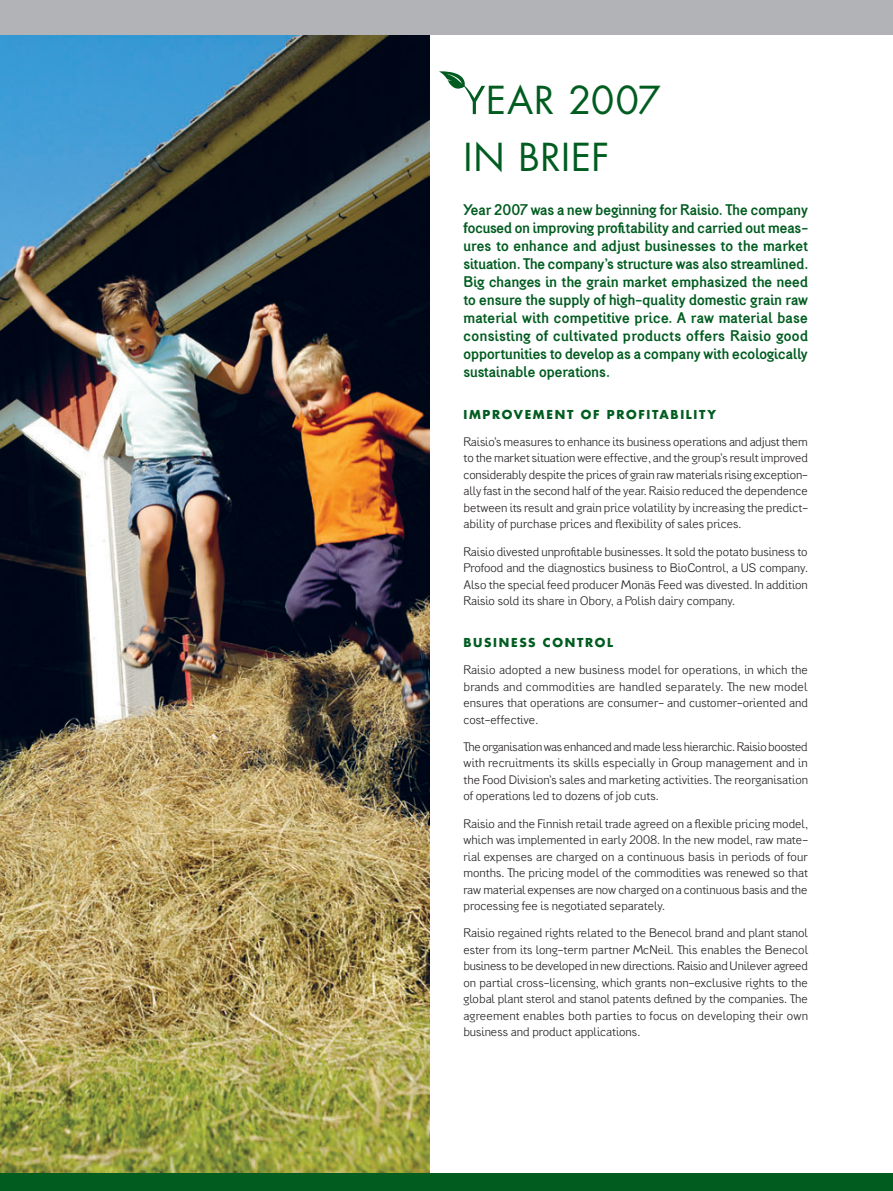
<style>
.page{position:relative;width:893px;height:1191px;background:#fff}
.page>*{position:absolute;margin:0;border:0;box-sizing:border-box;transform-origin:0 0}
.t1{font:37.5px/57px "Futura";letter-spacing:.02em;color:#015c20}
.t2{font:15px/18px "Generation Gothic Med";letter-spacing:.005em;color:#015c20;text-align:justify}
.t3{font:12px/16.5px "Generation Gothic Lig";color:#231f20;text-align:justify}
.t4{font:700 12px "Futura";letter-spacing:.135em;color:#015c20}
</style>
<div class="page">
<img style="left:0;top:34px;width:429px;height:1140px">
<div style="left:0;top:1174px;width:893px;height:17px;background:#015c20"></div>
<div style="left:0;top:0;width:893px;height:34px;background:#b2b3b7"></div>
<svg style="left:439px;top:71px;width:46px;height:43px"></svg>
<h1 class="t1" style="left:463px;top:72px;width:199px;text-indent:23px">EAR 2007 in BRIEF</h1>
<p class="t2" style="left:463px;top:201px;width:346px">Year 2007 was a new beginning for Raisio. The company focused on improving profitability and carried out meas&shy;ures to enhance and adjust businesses to the market situation. The company’s structure was also streamlined.<br>Big changes in the grain market emphasized the need to ensure the supply of high-quality domestic grain raw material with competitive price. A raw material base consisting of cultivated products offers Raisio good opportunities to develop as a company with ecologically sustainable operations.</p>
<p class="t4" style="left:463px;top:406px;width:72px">IMPROVEMENT</p>
<p class="t4" style="left:581px;top:406px;width:11px">OF</p>
<p class="t4" style="left:607px;top:406px;width:111px">PROFITABILITY</p>
<p class="t3" style="left:463px;top:433px;width:346px">Raisio’s measures to enhance its business operations and adjust them to the market situation were effective, and the group’s result improved considerably despite the prices of grain raw materials rising exception&shy;ally fast in the second half of the year. Raisio reduced the dependence between its result and grain price volatility by increasing the predict&shy;ability of purchase prices and flexibility of sales prices.</p>
<p class="t3" style="left:463px;top:543px;width:346px">Raisio divested unprofitable businesses. It sold the potato business to Profood and the diagnostics business to BioControl, a US company.<br>Also the special feed producer Monäs Feed was divested. In addition Raisio sold its share in Obory, a Polish dairy company.</p>
<p class="t4" style="left:463px;top:634px;width:151px">BUSINESS CONTROL</p>
<p class="t3" style="left:463px;top:662px;width:346px">Raisio adopted a new business model for operations, in which the brands and commodities are handled separately. The new model ensures that operations are consumer- and customer-oriented and cost-effective.</p>
<p class="t3" style="left:463px;top:738px;width:346px">The organisation was enhanced and made less hierarchic. Raisio boosted with recruitments its skills especially in Group management and in the Food Division’s sales and marketing activities. The reorganisation of operations led to dozens of job cuts.</p>
<p class="t3" style="left:463px;top:815px;width:346px">Raisio and the Finnish retail trade agreed on a flexible pricing model, which was implemented in early 2008. In the new model, raw mate&shy;rial expenses are charged on a continuous basis in periods of four months. The pricing model of the commodities was renewed so that raw material expenses are now charged on a continuous basis and the processing fee is negotiated separately.</p>
<p class="t3" style="left:463px;top:925px;width:346px">Raisio regained rights related to the Benecol brand and plant stanol ester from its long-term partner McNeil. This enables the Benecol business to be developed in new directions. Raisio and Unilever agreed on partial cross-licensing, which grants non-exclusive rights to the global plant sterol and stanol patents defined by the companies. The agreement enables both parties to focus on developing their own business and product applications.</p>
</div>
